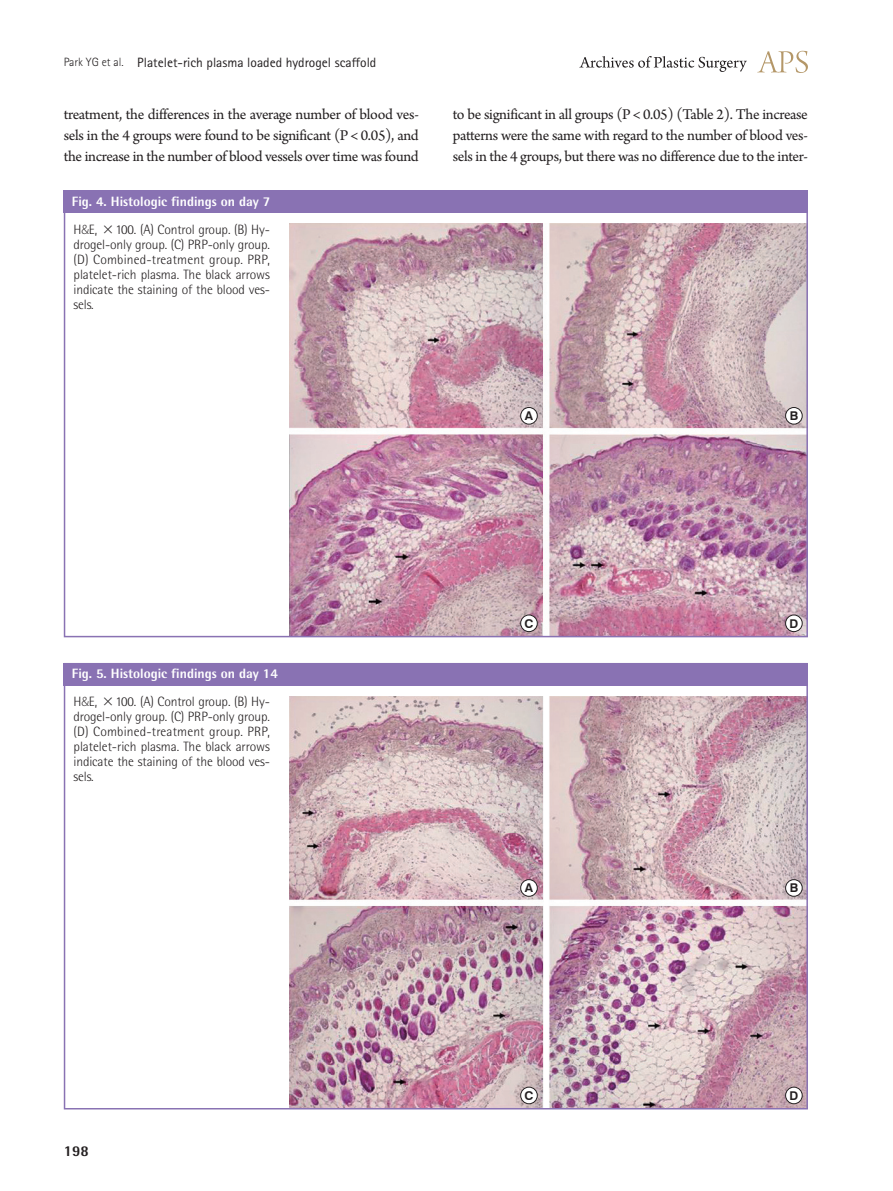
<style>
.page{position:relative;width:893px;height:1191px;background:#fff}
.page>*{position:absolute;margin:0;border:0;box-sizing:border-box;transform-origin:0 0}
.t1{font:15.75px/21px "Arno Pro";letter-spacing:-.02em;color:#231f20;text-align:justify}
.t2{font:800 15px "Rotis Semi Sans Std";color:#231f20}
.t3{font:300 13.5px/15px "Rotis Semi Sans Std";letter-spacing:-.01em;color:#231f20;text-align:justify}
.t4{font:800 13.5px "Rotis Semi Sans Std";color:#fff}
.t5{font:13.5px "Rotis Sans Serif Std";color:#231f20}
.t6{font:700 12.15px "Swiss 721 BT";color:#231f20}
.s1{font-weight:300;font-size:12px}
.s2{font-family:"Myriad Pro"}
.s3{font-family:"Dotum";font-weight:400}
</style>
<div class="page">
<svg style="left:757px;top:51px;width:51px;height:22px"></svg>
<svg style="left:579px;top:56px;width:168px;height:16px"></svg>
<div style="left:64px;top:191px;width:744px;height:22px;background:#8972b3"></div>
<div style="left:64px;top:663px;width:744px;height:22px;background:#8972b3"></div>
<img style="left:289px;top:224px;width:516px;height:410px">
<img style="left:289px;top:696px;width:516px;height:410px">
<div style="left:64px;top:191px;width:744px;height:446px;border:2px solid #8972b3"></div>
<div style="left:64px;top:663px;width:744px;height:446px;border:2px solid #8972b3"></div>
<div style="left:521px;top:407px;width:16px;height:17px;background:#fff;border-radius:50%"></div>
<div style="left:520px;top:407px;width:17px;height:17px;border:1px solid #231f20;border-radius:50%"></div>
<div style="left:521px;top:879px;width:16px;height:17px;background:#fff;border-radius:50%"></div>
<div style="left:520px;top:879px;width:17px;height:17px;border:1px solid #231f20;border-radius:50%"></div>
<div style="left:521px;top:615px;width:16px;height:16px;background:#fff;border-radius:50%"></div>
<div style="left:520px;top:615px;width:17px;height:17px;border:1px solid #231f20;border-radius:50%"></div>
<div style="left:521px;top:1087px;width:16px;height:16px;background:#fff;border-radius:50%"></div>
<div style="left:520px;top:1087px;width:17px;height:17px;border:1px solid #231f20;border-radius:50%"></div>
<div style="left:786px;top:407px;width:16px;height:17px;background:#fff;border-radius:50%"></div>
<div style="left:785px;top:407px;width:17px;height:17px;border:1px solid #231f20;border-radius:50%"></div>
<div style="left:786px;top:879px;width:16px;height:17px;background:#fff;border-radius:50%"></div>
<div style="left:785px;top:879px;width:17px;height:17px;border:1px solid #231f20;border-radius:50%"></div>
<div style="left:786px;top:615px;width:16px;height:16px;background:#fff;border-radius:50%"></div>
<div style="left:785px;top:615px;width:17px;height:17px;border:1px solid #231f20;border-radius:50%"></div>
<div style="left:786px;top:1087px;width:16px;height:16px;background:#fff;border-radius:50%"></div>
<div style="left:785px;top:1087px;width:17px;height:17px;border:1px solid #231f20;border-radius:50%"></div>
<p class="t5" style="left:64px;top:54px;width:314px"><span class="s1">Park YG et al.</span> Platelet-rich plasma loaded hydrogel scaffold</p>
<p class="t1" style="left:64px;top:105px;width:357px">treatment, the differences in the average number of blood ves&shy;sels in the 4 groups were found to be significant (P &lt; 0.05), and the increase in the number of blood vessels over time was found</p>
<p class="t1" style="left:453px;top:105px;width:357px">to be significant in all groups (P &lt; 0.05) (Table 2). The increase patterns were the same with regard to the number of blood ves&shy;sels in the 4 groups, but there was no difference due to the inter-</p>
<p class="t4" style="left:72px;top:192px;width:200px">Fig. 4. Histologic findings on day 7</p>
<p class="t3" style="left:74px;top:222px;width:198px">H<span class="s2">&amp;</span>E, <span class="s3">×</span>100. (A) Control group. (B) Hy&shy;drogel-only group. (C) PRP-only group. (D) Combined-treatment group. PRP, platelet-rich plasma. The black arrows indicate the staining of the blood ves&shy;sels.</p>
<p class="t4" style="left:72px;top:664px;width:208px">Fig. 5. Histologic findings on day 14</p>
<p class="t3" style="left:74px;top:694px;width:198px">H<span class="s2">&amp;</span>E, <span class="s3">×</span>100. (A) Control group. (B) Hy&shy;drogel-only group. (C) PRP-only group. (D) Combined-treatment group. PRP, platelet-rich plasma. The black arrows indicate the staining of the blood ves&shy;sels.</p>
<p class="t2" style="left:64px;top:1141px;width:27px">198</p>
<p class="t6" style="left:525px;top:408px;width:10px">A</p>
<p class="t6" style="left:524px;top:616px;width:10px">C</p>
<p class="t6" style="left:525px;top:880px;width:10px">A</p>
<p class="t6" style="left:524px;top:1088px;width:10px">C</p>
<p class="t6" style="left:790px;top:408px;width:10px">B</p>
<p class="t6" style="left:789px;top:616px;width:10px">D</p>
<p class="t6" style="left:790px;top:880px;width:10px">B</p>
<p class="t6" style="left:789px;top:1088px;width:10px">D</p>
</div>
